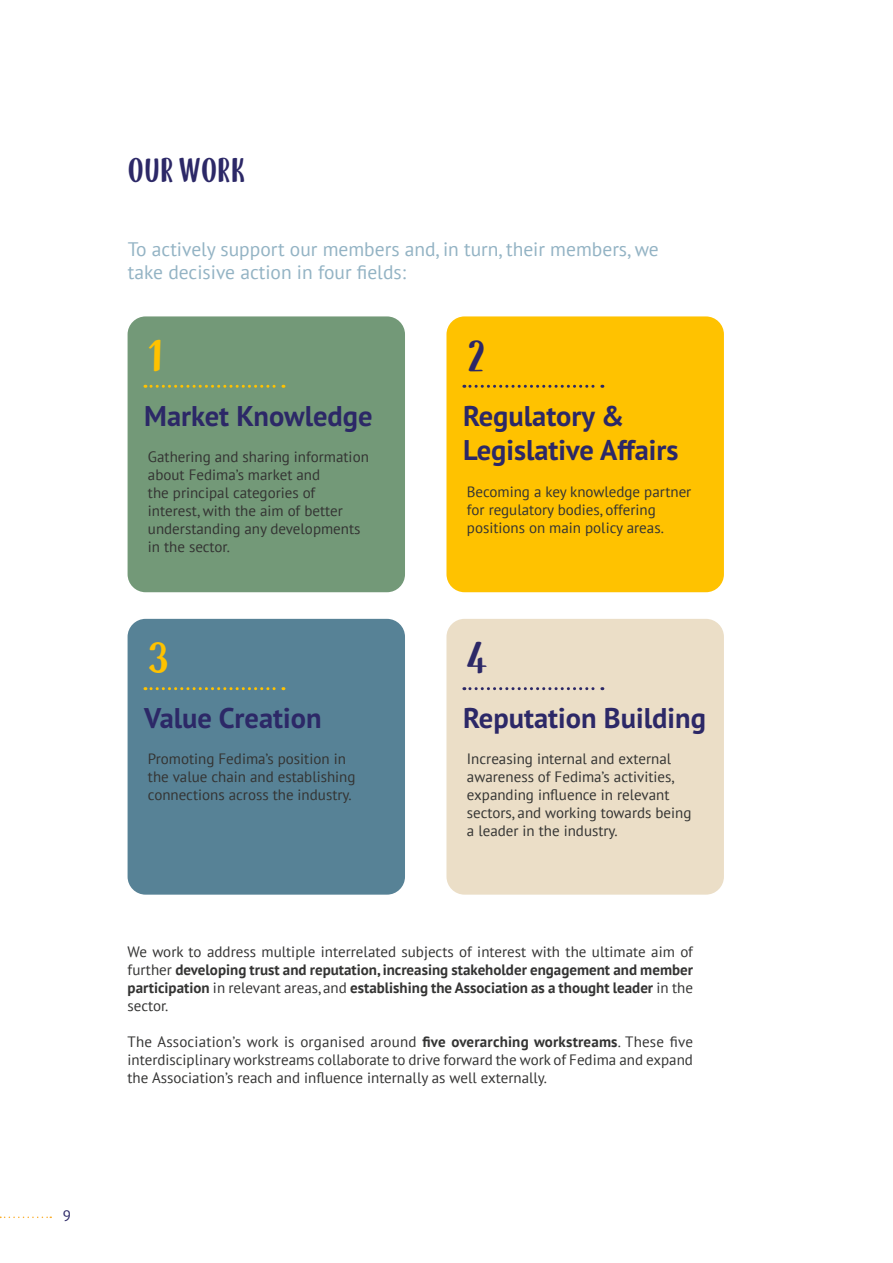
<style>
.page{position:relative;width:893px;height:1263px;background:#fff}
.page>*{position:absolute;margin:0;border:0;box-sizing:border-box;transform-origin:0 0}
.t1{font:43.5px "Snow Hut";color:#ffc200}
.t2{font:43.5px "Snow Hut";color:#2c2867}
.t3{font:33px "Snow Hut";color:#2c2867}
.t4{font:700 28.5px/34.2px "PT Sans Pro";color:#2c2867}
.t5{font:19.5px/23.4px "PT Sans";color:#93b3c4}
.t6{font:15px/18px "PT Sans";color:#343433}
.t7{font:700 15px/18px "PT Sans";color:#343433;text-align:justify}
.t8{font:15px "PT Sans";color:#2c2867}
.s1{font-weight:400}
.s2{font-weight:700}
</style>
<div class="page">
<svg style="left:0;top:1216px;width:51px;height:2px"></svg>
<div style="left:128px;top:316px;width:277px;height:276px;background:#739978;border-radius:18px"></div>
<div style="left:128px;top:619px;width:277px;height:276px;background:#578296;border-radius:18px"></div>
<div style="left:446px;top:316px;width:278px;height:276px;background:#ffc200;border-radius:18px"></div>
<div style="left:446px;top:619px;width:278px;height:276px;background:#ebdec7;border-radius:18px"></div>
<svg style="left:145px;top:385px;width:139px;height:3px"></svg>
<svg style="left:145px;top:687px;width:139px;height:3px"></svg>
<svg style="left:464px;top:385px;width:139px;height:3px"></svg>
<svg style="left:464px;top:687px;width:139px;height:3px"></svg>
<p class="t8" style="left:63px;top:1206px;width:10px">9</p>
<h2 class="t3" style="left:128px;top:151px;width:119px">OUR WORK</h2>
<h3 class="t5" style="left:128px;top:237px;width:532px">To actively support our members and, in turn, their members, we take decisive action in four fields:</h3>
<h1 class="t1" style="left:148px;top:329px;width:17px">1</h1>
<h3 class="t4" style="left:144px;top:398px;width:230px">Market Knowledge</h3>
<p class="t6" style="left:148px;top:447px;width:222px">Gathering and sharing information about Fedima’s market and<br>the principal categories of interest, with the aim of better understanding any developments in the sector.</p>
<h1 class="t1" style="left:148px;top:632px;width:23px">3</h1>
<h3 class="t4" style="left:144px;top:701px;width:179px">Value Creation</h3>
<p class="t6" style="left:148px;top:749px;width:209px">Promoting Fedima’s position in the value chain and establishing connections across the industry.</p>
<h1 class="t2" style="left:467px;top:329px;width:20px">2</h1>
<h3 class="t4" style="left:463px;top:398px;width:217px">Regulatory &amp;<br>Legislative Affairs</h3>
<p class="t6" style="left:467px;top:482px;width:226px">Becoming a key knowledge partner for regulatory bodies, offering positions on main policy areas.</p>
<h1 class="t2" style="left:467px;top:632px;width:22px">4</h1>
<h3 class="t4" style="left:463px;top:701px;width:244px">Reputation Building</h3>
<p class="t6" style="left:467px;top:749px;width:226px">Increasing internal and external awareness of Fedima’s activities, expanding influence in relevant sectors, and working towards being a leader in the industry.</p>
<p class="t7" style="left:128px;top:942px;width:567px"><span class="s1">We work to address multiple interrelated subjects of interest with the ultimate aim of further</span> developing trust and reputation, increasing stakeholder engagement and member participation <span class="s1">in relevant areas, and</span> establishing the Association as a thought leader <span class="s1">in the sector.</span></p>
<p class="t6" style="left:128px;top:1032px;width:567px;text-align:justify">The Association’s work is organised around <span class="s2">five overarching workstreams</span>. These five interdisciplinary workstreams collaborate to drive forward the work of Fedima and expand the Association’s reach and influence internally as well externally.</p>
</div>
